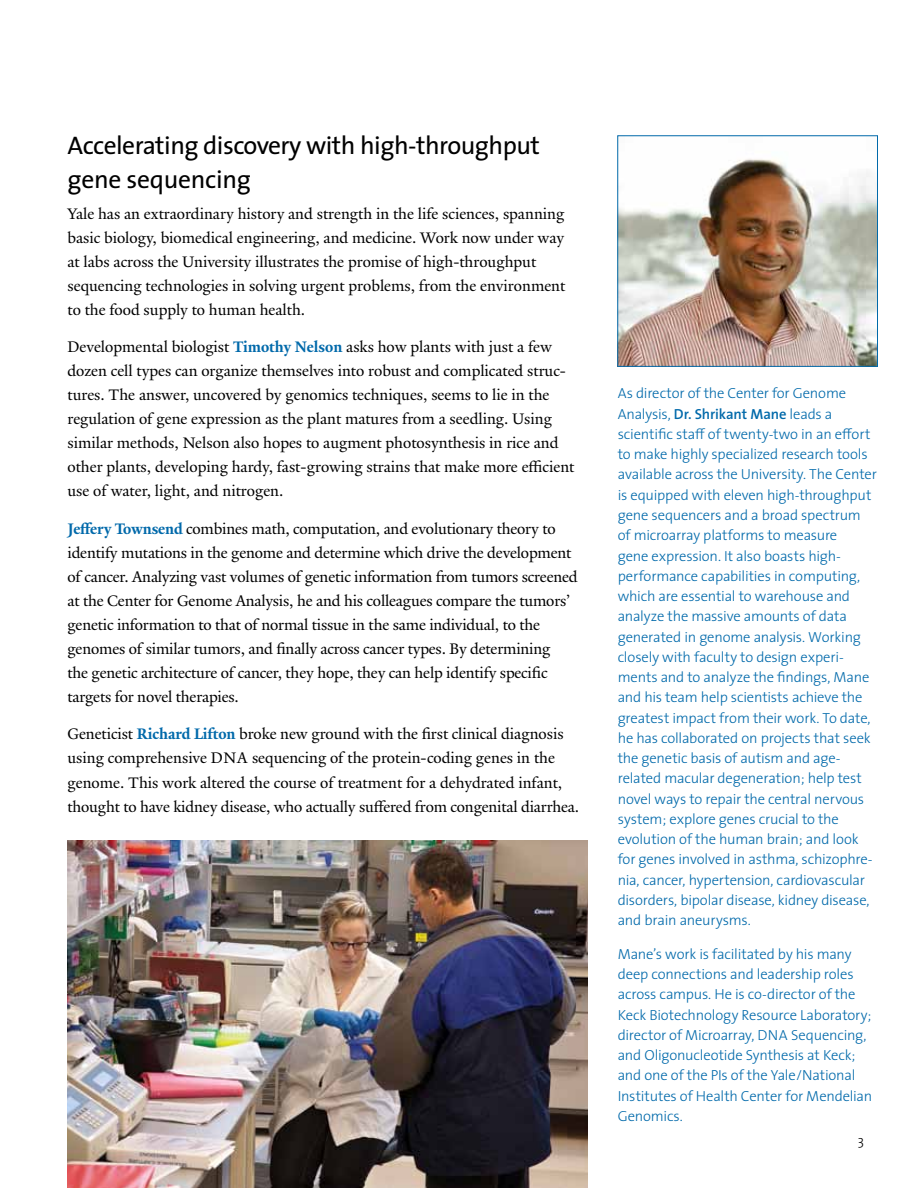
<style>
.page{position:relative;width:918px;height:1188px;background:#fff}
.page>*{position:absolute;margin:0;border:0;box-sizing:border-box;transform-origin:0 0}
.t1{font:25.5px/34.5px "The Sans";letter-spacing:-.02em;color:#000}
.t2{font:16.5px/24px "Yale Design";color:#000}
.t3{font:300 14.7px/20.2px "The Sans";letter-spacing:-.015em;color:#0069aa}
.t4{font:300 13.5px "The Sans";color:#000}
.s1{font-weight:700;color:#0069aa}
.s2{font-weight:600}
</style>
<div class="page">
<img style="left:620px;top:159px;width:256px;height:206px">
<div style="left:618px;top:136px;width:260px;height:231px;border:1px solid #0069aa"></div>
<img style="left:68px;top:840px;width:519px;height:348px">
<h1 class="t1" style="left:68px;top:127px;width:474px">Accelerating discovery with high-throughput gene sequencing</h1>
<p class="t2" style="left:68px;top:201px;width:499px">Yale has an extraordinary history and strength in the life sciences, spanning basic biology, biomedical engineering, and medicine. Work now under way at labs across the University illustrates the promise of high-throughput sequencing technologies in solving urgent problems, from the environment to the food supply to human health.</p>
<p class="t2" style="left:68px;top:335px;width:508px">Developmental biologist <span class="s1">Timothy Nelson</span> asks how plants with just a few dozen cell types can organize themselves into robust and complicated struc&shy;tures. The answer, uncovered by genomics techniques, seems to lie in the regulation of gene expression as the plant matures from a seedling. Using similar methods, Nelson also hopes to augment photosynthesis in rice and other plants, developing hardy, fast-growing strains that make more e∞cient use of water, light, and nitrogen.</p>
<p class="t2" style="left:68px;top:516px;width:512px"><span class="s1">Je≠ery Townsend</span> combines math, computation, and evolutionary theory to identify mutations in the genome and determine which drive the development of cancer. Analyzing vast volumes of genetic information from tumors screened at the Center for Genome Analysis, he and his colleagues compare the tumors’ genetic information to that of normal tissue in the same individual, to the genomes of similar tumors, and finally across cancer types. By determining<br>the genetic architecture of cancer, they hope, they can help identify specific targets for novel therapies.</p>
<p class="t2" style="left:68px;top:722px;width:513px">Geneticist <span class="s1">Richard Lifton</span> broke new ground with the first clinical diagnosis using comprehensive DNA sequencing of the protein-coding genes in the genome. This work altered the course of treatment for a dehydrated infant, thought to have kidney disease, who actually su≠ered from congenital diarrhea.</p>
<p class="t3" style="left:618px;top:383px;width:261px">As director of the Center for Genome Analysis, <span class="s2">Dr. Shrikant Mane</span> leads a scientific sta≠ of twenty-two in an e≠ort to make highly specialized research tools available across the University. The Center is equipped with eleven high-throughput gene sequencers and a broad spectrum of microarray platforms to measure<br>gene expression. It also boasts high&shy;performance capabilities in computing, which are essential to warehouse and analyze the massive amounts of data generated in genome analysis. Working closely with faculty to design experi&shy;ments and to analyze the findings, Mane and his team help scientists achieve the greatest impact from their work. To date, he has collaborated on projects that seek the genetic basis of autism and age&shy;related macular degeneration; help test novel ways to repair the central nervous system; explore genes crucial to the evolution of the human brain; and look for genes involved in asthma, schizophre&shy;nia, cancer, hypertension, cardiovascular disorders, bipolar disease, kidney disease, and brain aneurysms.</p>
<p class="t3" style="left:618px;top:943px;width:256px">Mane’s work is facilitated by his many deep connections and leadership roles across campus. He is co-director of the Keck Biotechnology Resource Laboratory; director of Microarray, DNA Sequencing, and Oligonucleotide Synthesis at Keck; and one of the PIs of the Yale/National Institutes of Health Center for Mendelian Genomics.</p>
<p class="t4" style="left:858px;top:1130px;width:8px">3</p>
</div>
